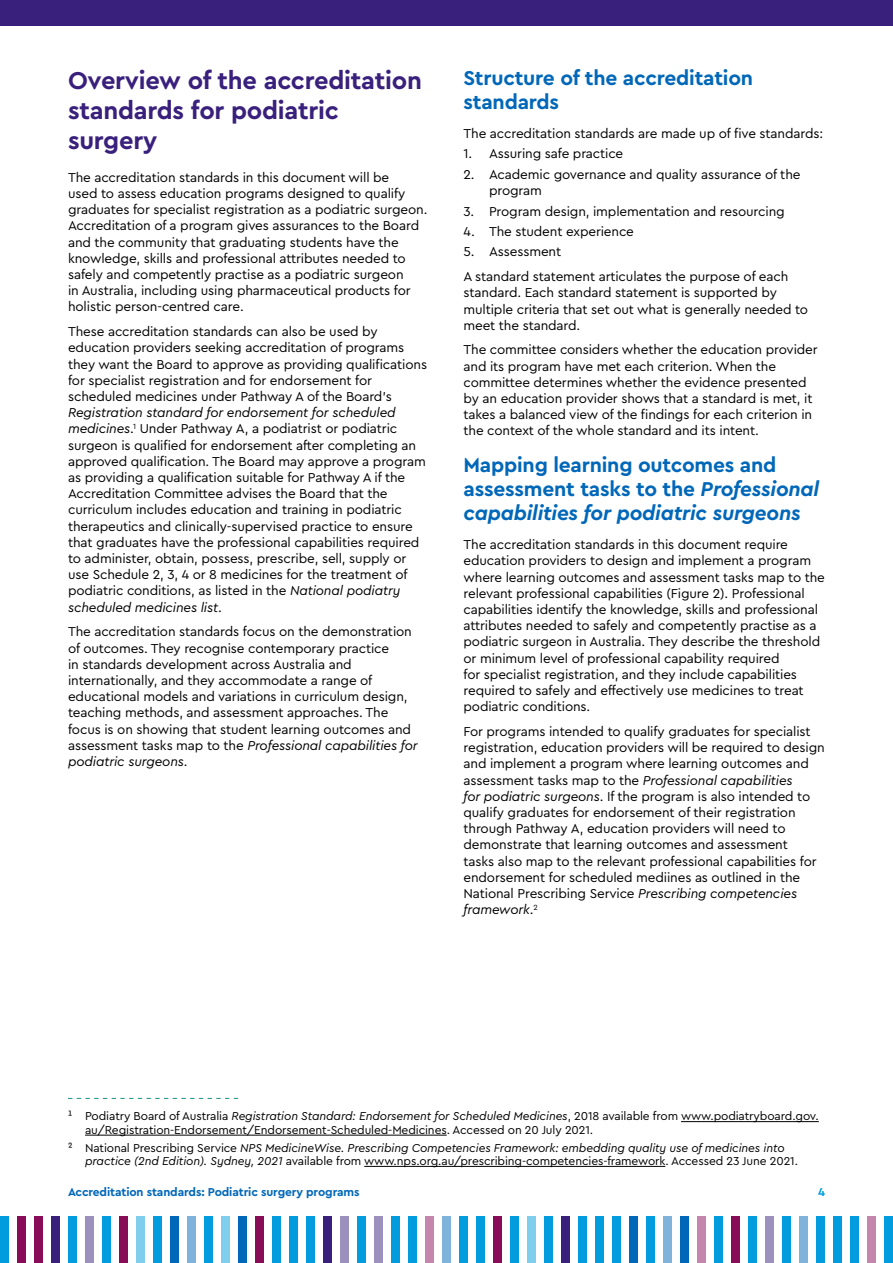
<style>
.page{position:relative;width:893px;height:1263px;background:#fff}
.page>*{position:absolute;margin:0;border:0;box-sizing:border-box;transform-origin:0 0}
.t1{font:700 25.5px/30px "Cera Pro";letter-spacing:-.01em;color:#39207c}
.t2{font:700 21px/24px "Cera Pro";letter-spacing:-.01em;color:#0067b9}
.t3{font:13.5px/16.2px "Cera Pro";letter-spacing:-.01em;color:#000}
.t4{font:italic 12px/13.5px "Cera Pro";letter-spacing:-.01em;color:#000}
.t5{font:12px/13.5px "Cera Pro";letter-spacing:-.01em;color:#000}
.t6{font:700 12px "Cera Pro";letter-spacing:-.01em;color:#0067b9}
.t7{font:700 12px "Cera Pro";color:#009cde}
.s1{font-style:italic}
.s2{font-style:normal}
</style>
<div class="page">
<div style="left:0;top:1216px;width:9px;height:47px;background:#009cde"></div>
<div style="left:544px;top:1216px;width:9px;height:47px;background:#009cde"></div>
<div style="left:272px;top:1216px;width:9px;height:47px;background:#009cde"></div>
<div style="left:816px;top:1216px;width:9px;height:47px;background:#009cde"></div>
<div style="left:136px;top:1216px;width:9px;height:47px;background:#80ceee"></div>
<div style="left:680px;top:1216px;width:9px;height:47px;background:#0067b9"></div>
<div style="left:408px;top:1216px;width:9px;height:47px;background:#009cde"></div>
<div style="left:68px;top:1216px;width:9px;height:47px;background:#009cde"></div>
<div style="left:612px;top:1216px;width:9px;height:47px;background:#009cde"></div>
<div style="left:340px;top:1216px;width:9px;height:47px;background:#9c90bd"></div>
<div style="left:204px;top:1216px;width:9px;height:47px;background:#009cde"></div>
<div style="left:748px;top:1216px;width:9px;height:47px;background:#009cde"></div>
<div style="left:476px;top:1216px;width:9px;height:47px;background:#009cde"></div>
<div style="left:34px;top:1216px;width:9px;height:47px;background:#890c58"></div>
<div style="left:578px;top:1216px;width:9px;height:47px;background:#009cde"></div>
<div style="left:306px;top:1216px;width:9px;height:47px;background:#009cde"></div>
<div style="left:850px;top:1216px;width:9px;height:47px;background:#009cde"></div>
<div style="left:170px;top:1216px;width:9px;height:47px;background:#0067b9"></div>
<div style="left:714px;top:1216px;width:9px;height:47px;background:#009cde"></div>
<div style="left:442px;top:1216px;width:9px;height:47px;background:#80b3dc"></div>
<div style="left:102px;top:1216px;width:9px;height:47px;background:#009cde"></div>
<div style="left:646px;top:1216px;width:9px;height:47px;background:#009cde"></div>
<div style="left:374px;top:1216px;width:9px;height:47px;background:#9c90bd"></div>
<div style="left:238px;top:1216px;width:9px;height:47px;background:#0067b9"></div>
<div style="left:782px;top:1216px;width:9px;height:47px;background:#009cde"></div>
<div style="left:510px;top:1216px;width:9px;height:47px;background:#009cde"></div>
<div style="left:17px;top:1216px;width:9px;height:47px;background:#890c58"></div>
<div style="left:561px;top:1216px;width:9px;height:47px;background:#39207c"></div>
<div style="left:289px;top:1216px;width:9px;height:47px;background:#009cde"></div>
<div style="left:833px;top:1216px;width:9px;height:47px;background:#009cde"></div>
<div style="left:153px;top:1216px;width:9px;height:47px;background:#009cde"></div>
<div style="left:697px;top:1216px;width:9px;height:47px;background:#c486ac"></div>
<div style="left:425px;top:1216px;width:9px;height:47px;background:#c486ac"></div>
<div style="left:85px;top:1216px;width:9px;height:47px;background:#9c90bd"></div>
<div style="left:629px;top:1216px;width:9px;height:47px;background:#0067b9"></div>
<div style="left:357px;top:1216px;width:9px;height:47px;background:#009cde"></div>
<div style="left:221px;top:1216px;width:9px;height:47px;background:#80ceee"></div>
<div style="left:765px;top:1216px;width:9px;height:47px;background:#9c90bd"></div>
<div style="left:493px;top:1216px;width:9px;height:47px;background:#890c58"></div>
<div style="left:51px;top:1216px;width:9px;height:47px;background:#39207c"></div>
<div style="left:595px;top:1216px;width:9px;height:47px;background:#009cde"></div>
<div style="left:323px;top:1216px;width:9px;height:47px;background:#39207c"></div>
<div style="left:867px;top:1216px;width:9px;height:47px;background:#c486ac"></div>
<div style="left:884px;top:1216px;width:9px;height:47px;background:#009cde"></div>
<div style="left:187px;top:1216px;width:9px;height:47px;background:#80b3dc"></div>
<div style="left:731px;top:1216px;width:9px;height:47px;background:#890c58"></div>
<div style="left:459px;top:1216px;width:9px;height:47px;background:#009cde"></div>
<div style="left:119px;top:1216px;width:9px;height:47px;background:#890c58"></div>
<div style="left:663px;top:1216px;width:9px;height:47px;background:#80b3dc"></div>
<div style="left:391px;top:1216px;width:9px;height:47px;background:#009cde"></div>
<div style="left:255px;top:1216px;width:9px;height:47px;background:#890c58"></div>
<div style="left:799px;top:1216px;width:9px;height:47px;background:#80b3dc"></div>
<div style="left:527px;top:1216px;width:9px;height:47px;background:#80ceee"></div>
<div style="left:0;top:0;width:893px;height:26px;background:#39207c"></div>
<svg style="left:68px;top:1098px;width:170px;height:1px"></svg>
<hr style="left:681px;top:1121px;width:138px;height:1px;background:#000">
<hr style="left:85px;top:1135px;width:362px;height:1px;background:#000">
<hr style="left:364px;top:1166px;width:301px;height:1px;background:#000">
<h1 class="t1" style="left:68px;top:64px;width:355px">Overview of the accreditation standards for podiatric surgery</h1>
<p class="t3" style="left:68px;top:169px;width:361px">The accreditation standards in this document will be<br>used to assess education programs designed to qualify graduates for specialist registration as a podiatric surgeon.<br>Accreditation of a program gives assurances to the Board and the community that graduating students have the knowledge, skills and professional attributes needed to safely and competently practise as a podiatric surgeon<br>in Australia, including using pharmaceutical products for holistic person-centred care.</p>
<p class="t3" style="left:68px;top:323px;width:361px">These accreditation standards can also be used by education providers seeking accreditation of programs they want the Board to approve as providing qualifications for specialist registration and for endorsement for scheduled medicines under Pathway A of the Board’s</p>
<p class="t3" style="left:68px;top:404px;width:359px"><span class="s1">Registration standard for endorsement for scheduled medicines</span>.<sup>1</sup> Under Pathway A, a podiatrist or podiatric surgeon is qualified for endorsement after completing an approved qualification. The Board may approve a program as providing a qualification suitable for Pathway A if the Accreditation Committee advises the Board that the curriculum includes education and training in podiatric therapeutics and clinically-supervised practice to ensure that graduates have the professional capabilities required to administer, obtain, possess, prescribe, sell, supply or use Schedule 2, 3, 4 or 8 medicines for the treatment of podiatric conditions, as listed in the <span class="s1">National podiatry scheduled medicines list</span>.</p>
<p class="t3" style="left:68px;top:623px;width:351px">The accreditation standards focus on the demonstration of outcomes. They recognise contemporary practice<br>in standards development across Australia and internationally, and they accommodate a range of educational models and variations in curriculum design, teaching methods, and assessment approaches. The focus is on showing that student learning outcomes and assessment tasks map to the <span class="s1">Professional capabilities for podiatric surgeons</span>.</p>
<h2 class="t2" style="left:463px;top:65px;width:291px">Structure of the accreditation standards</h2>
<p class="t3" style="left:463px;top:125px;width:361px">The accreditation standards are made up of five standards:</p>
<p class="t3" style="left:463px;top:145px;width:161px">1. Assuring safe practice</p>
<p class="t3" style="left:489px;top:166px;width:313px;text-indent:-26px">2. Academic governance and quality assurance of the program</p>
<p class="t3" style="left:463px;top:202px;width:323px">3. Program design, implementation and resourcing</p>
<p class="t3" style="left:463px;top:223px;width:172px">4. The student experience</p>
<p class="t3" style="left:463px;top:239px;width:326px;line-height:24.8px">5. Assessment<br>A standard statement articulates the purpose of each</p>
<p class="t3" style="left:463px;top:284px;width:346px">standard. Each standard statement is supported by multiple criteria that set out what is generally needed to meet the standard.</p>
<p class="t3" style="left:463px;top:341px;width:356px">The committee considers whether the education provider and its program have met each criterion. When the committee determines whether the evidence presented by an education provider shows that a standard is met, it takes a balanced view of the findings for each criterion in the context of the whole standard and its intent.</p>
<h2 class="t2" style="left:463px;top:452px;width:357px">Mapping learning outcomes and assessment tasks to the <span class="s1">Professional capabilities for podiatric surgeons</span></h2>
<p class="t3" style="left:463px;top:536px;width:363px">The accreditation standards in this document require education providers to design and implement a program where learning outcomes and assessment tasks map to the relevant professional capabilities (Figure 2). Professional capabilities identify the knowledge, skills and professional attributes needed to safely and competently practise as a podiatric surgeon in Australia. They describe the threshold or minimum level of professional capability required<br>for specialist registration, and they include capabilities required to safely and effectively use medicines to treat podiatric conditions.</p>
<p class="t3" style="left:463px;top:723px;width:363px">For programs intended to qualify graduates for specialist registration, education providers will be required to design and implement a program where learning outcomes and assessment tasks map to the <span class="s1">Professional capabilities<br>for podiatric surgeons</span>. If the program is also intended to qualify graduates for endorsement of their registration through Pathway A, education providers will need to demonstrate that learning outcomes and assessment<br>tasks also map to the relevant professional capabilities for endorsement for scheduled mediines as outlined in the National Prescribing Service <span class="s1">Prescribing competencies framework</span>.<sup>2</sup></p>
<p class="t5" style="left:85px;top:1109px;width:735px;text-indent:-17px">1 Podiatry Board of Australia <span class="s1">Registration Standard: Endorsement for Scheduled Medicines</span>, 2018 available from www.podiatryboard.gov. au/Registration-Endorsement/Endorsement-Scheduled-Medicines. Accessed on 20 July 2021.</p>
<p class="t4" style="left:85px;top:1140px;width:714px;text-indent:-17px"><span class="s2">2 National Prescribing Service</span> NPS MedicineWise. Prescribing Competencies Framework: embedding quality use of medicines into practice (2nd Edition). Sydney, 2021 <span class="s2">available from www.nps.org.au/prescribing-competencies-framework. Accessed 23 June 2021.</span></p>
<p class="t6" style="left:68px;top:1184px;width:293px">Accreditation standards: Podiatric surgery programs</p>
<p class="t7" style="left:818px;top:1184px;width:8px">4</p>
</div>
